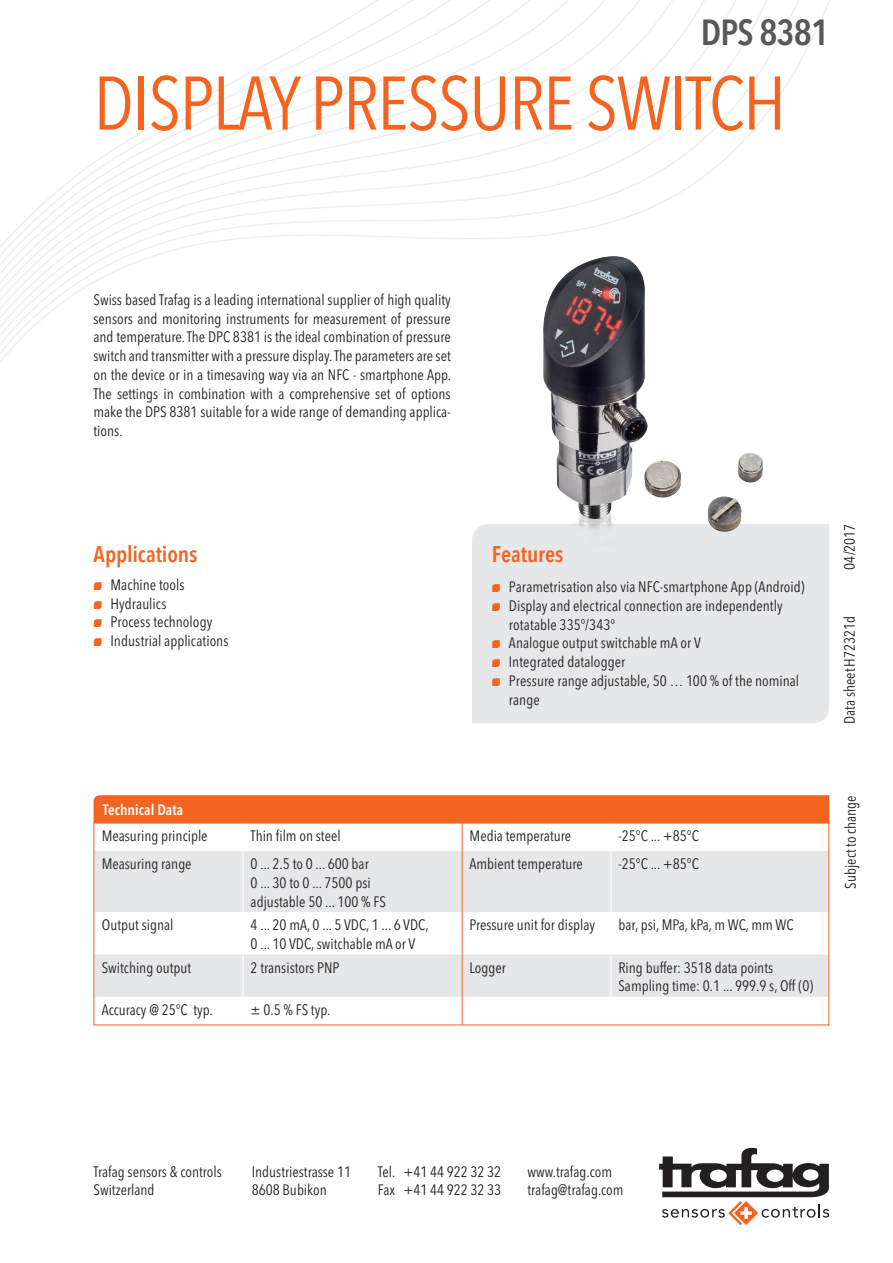
<style>
.page{position:relative;width:893px;height:1263px;background:#fff}
.page>*{position:absolute;margin:0;border:0;box-sizing:border-box;transform-origin:0 0}
.t1{font:condensed 75px "Avenir Next LT Pro";letter-spacing:-.02em;color:#f36421}
.t2{font:600 condensed 36px "Avenir Next LT Pro";letter-spacing:-.02em;color:#57585a}
.t3{font:600 condensed 22.5px "Avenir Next LT Pro";letter-spacing:-.005em;color:#f36421}
.t4{font:condensed 15px/18.8px "Avenir Next LT Pro";color:#231f20}
.t5{font:600 condensed 15px "Avenir Next LT Pro";color:#fff}
.s1{font-family:"Trafag Pictos";font-stretch:normal;font-size:10.5px;color:#f36421}
</style>
<div class="page">
<svg style="left:659px;top:1148px;width:170px;height:77px"></svg>
<svg style="left:0;top:0;width:830px;height:363px"></svg>
<div style="left:472px;top:524px;width:357px;height:199px;background:#e6e7e9"></div>
<img style="left:471px;top:232px;width:314px;height:314px">
<svg style="left:96px;top:851px;width:731px;height:146px;fill:#e6e7e9"></svg>
<hr style="left:243px;top:851px;width:1px;height:61px;background:#fff">
<hr style="left:611px;top:851px;width:1px;height:61px;background:#fff">
<hr style="left:243px;top:912px;width:1px;height:42px;background:#fff">
<hr style="left:611px;top:912px;width:1px;height:42px;background:#fff">
<hr style="left:243px;top:954px;width:1px;height:43px;background:#fff">
<hr style="left:611px;top:954px;width:1px;height:43px;background:#fff">
<svg style="left:94px;top:795px;width:735px;height:56px"></svg>
<hr style="left:462px;top:851px;width:1px;height:61px;background:#f36421">
<hr style="left:462px;top:912px;width:1px;height:42px;background:#f36421">
<hr style="left:462px;top:954px;width:1px;height:43px;background:#f36421">
<svg style="left:462px;top:997px;width:1px;height:26px"></svg>
<div style="left:94px;top:822px;width:735px;height:203px;border:1px solid #f36421"></div>
<h2 class="t2" style="left:701px;top:10px;width:130px">DPS 8381</h2>
<h1 class="t1" style="left:94px;top:58px;width:694px">Display Pressure Switch</h1>
<p class="t4" style="left:94px;top:290px;width:359px;text-align:justify">Swiss based Trafag is a leading international supplier of high quality sensors and monitoring instruments for measurement of pressure and temperature. The DPC 8381 is the ideal combination of pressure switch and transmitter with a pressure display. The parameters are set on the device or in a timesaving way via an NFC - smartphone App.<br>The settings in combination with a comprehensive set of options make the DPS 8381 suitable for a wide range of demanding applica&shy;tions.</p>
<h3 class="t3" style="left:94px;top:540px;width:105px">Applications</h3>
<p class="t4" style="left:94px;top:575px;width:136px"><span class="s1">N</span> Machine tools<br><span class="s1">N</span> Hydraulics<br><span class="s1">N</span> Process technology<br><span class="s1">N</span> Industrial applications</p>
<h3 class="t3" style="left:492px;top:541px;width:73px">Features</h3>
<p class="t4" style="left:492px;top:577px;width:314px"><span class="s1">N</span> Parametrisation also via NFC-smartphone App (Android)</p>
<p class="t4" style="left:492px;top:596px;width:292px"><span class="s1">N</span> Display and electrical connection are independently</p>
<p class="t4" style="left:509px;top:615px;width:108px">rotatable 335°/343°</p>
<p class="t4" style="left:492px;top:634px;width:211px"><span class="s1">N</span> Analogue output switchable mA or V</p>
<p class="t4" style="left:492px;top:652px;width:135px"><span class="s1">N</span> Integrated datalogger</p>
<p class="t4" style="left:492px;top:671px;width:309px"><span class="s1">N</span> Pressure range adjustable, 50 … 100 % of the nominal</p>
<p class="t4" style="left:509px;top:690px;width:32px">range</p>
<p class="t5" style="left:103px;top:800px;width:82px">Technical Data</p>
<p class="t4" style="left:102px;top:827px;width:107px">Measuring principle</p>
<p class="t4" style="left:251px;top:827px;width:92px">Thin film on steel</p>
<p class="t4" style="left:470px;top:827px;width:103px">Media temperature</p>
<p class="t4" style="left:618px;top:827px;width:81px">-25°C ... +85°C</p>
<p class="t4" style="left:102px;top:854px;width:91px">Measuring range</p>
<p class="t4" style="left:251px;top:854px;width:137px">0 ... 2.5 to 0 ... 600 bar<br>0 ... 30 to 0 ... 7500 psi adjustable 50 ... 100 % FS</p>
<p class="t4" style="left:470px;top:854px;width:115px">Ambient temperature</p>
<p class="t4" style="left:618px;top:854px;width:81px">-25°C ... +85°C</p>
<p class="t4" style="left:102px;top:915px;width:73px">Output signal</p>
<p class="t4" style="left:251px;top:915px;width:180px">4 ... 20 mA, 0 ... 5 VDC, 1 ... 6 VDC,<br>0 ... 10 VDC, switchable mA or V</p>
<p class="t4" style="left:470px;top:915px;width:127px">Pressure unit for display</p>
<p class="t4" style="left:618px;top:915px;width:167px">bar, psi, MPa, kPa, m WC, mm WC</p>
<p class="t4" style="left:102px;top:958px;width:91px">Switching output</p>
<p class="t4" style="left:251px;top:958px;width:89px">2 transistors PNP</p>
<p class="t4" style="left:470px;top:958px;width:38px">Logger</p>
<p class="t4" style="left:618px;top:958px;width:196px">Ring buffer: 3518 data points<br>Sampling time: 0.1 ... 999.9 s, Off (0)</p>
<p class="t4" style="left:102px;top:1000px;width:113px">Accuracy @ 25°C typ.</p>
<p class="t4" style="left:251px;top:1000px;width:81px">± 0.5 % FS typ.</p>
<p class="t4" style="left:840px;top:570px;width:48px;rotate:-90deg">04/2017</p>
<p class="t4" style="left:840px;top:724px;width:109px;rotate:-90deg">Data sheetH72321d</p>
<p class="t4" style="left:841px;top:889px;width:95px;rotate:-90deg">Subject to change</p>
<p class="t4" style="left:94px;top:1162px;width:130px">Trafag sensors &amp; controls<br>Switzerland</p>
<p class="t4" style="left:252px;top:1162px;width:101px">Industriestrasse 11<br>8608 Bubikon</p>
<p class="t4" style="left:378px;top:1162px;width:125px">Tel. +41 44 922 32 32<br>Fax +41 44 922 32 33</p>
<p class="t4" style="left:528px;top:1162px;width:98px">www.trafag.com trafag@trafag.com</p>
</div>
